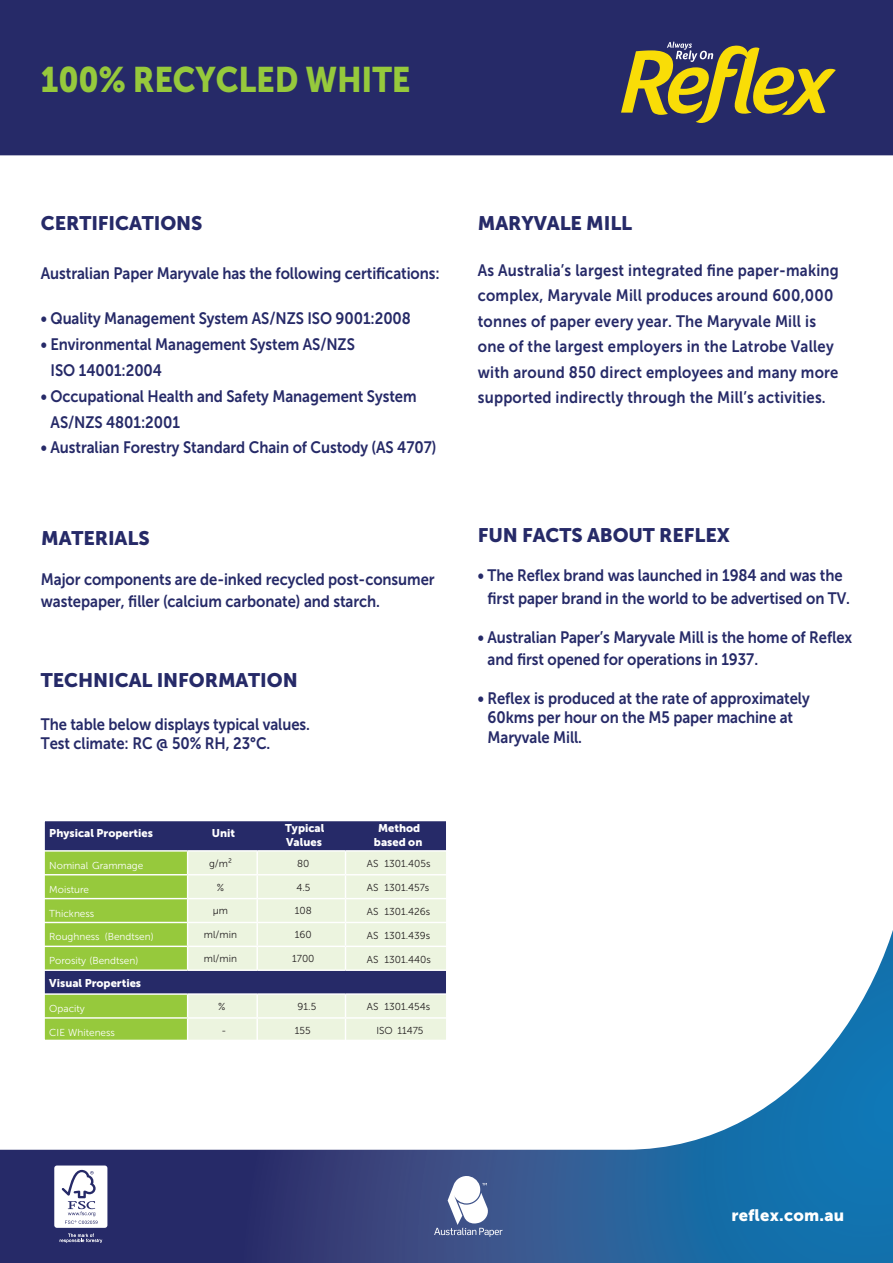
<style>
.page{position:relative;width:893px;height:1263px;background:#262a68}
.page>*{position:absolute;margin:0;border:0;box-sizing:border-box;transform-origin:0 0}
.t1{font:35.25px "Museo Sans 900";letter-spacing:-.005em;color:#96c93c;scale:.9 1}
.t2{font:19.5px "Museo Sans 900";letter-spacing:-.005em;color:#262a68}
.t3{font:16.5px/22.2px "Museo Sans 700";letter-spacing:-.005em;color:#262a68;scale:.9 1}
.t4{font:16.5px/25.5px "Museo Sans 700";letter-spacing:.015em;color:#262a68;scale:.9 1}
.t5{font:16.5px "Museo Sans 900";letter-spacing:.015em;color:#fff}
.t6{font:11.25px/14px "Museo Sans 900";color:#fff}
.t7{font:10.05px "Museo Sans 300";color:#231f20}
.t8{font:10.05px "Museo Sans 300";color:#fff}
</style>
<div class="page">
<svg style="left:59px;top:1150px;width:834px;height:113px"></svg>
<div style="left:0;top:155px;width:893px;height:995px;background:#fff"></div>
<svg style="left:621px;top:42px;width:215px;height:81px"></svg>
<svg style="left:46px;top:822px;width:399px;height:28px"></svg>
<svg style="left:188px;top:852px;width:257px;height:187px;background:#d3dad0"></svg>
<hr style="left:43px;top:850px;width:145px;height:2px;background:#fff">
<hr style="left:188px;top:850px;width:69px;height:2px;background:#fff">
<hr style="left:257px;top:850px;width:88px;height:2px;background:#fff">
<hr style="left:256px;top:851px;width:2px;height:23px;background:#fff">
<hr style="left:345px;top:850px;width:103px;height:2px;background:#fff">
<hr style="left:188px;top:874px;width:69px;height:1px;background:#fff">
<hr style="left:257px;top:874px;width:88px;height:1px;background:#fff">
<hr style="left:256px;top:875px;width:2px;height:23px;background:#fff">
<hr style="left:345px;top:874px;width:103px;height:1px;background:#fff">
<hr style="left:188px;top:898px;width:69px;height:1px;background:#fff">
<hr style="left:257px;top:898px;width:88px;height:1px;background:#fff">
<hr style="left:256px;top:899px;width:2px;height:23px;background:#fff">
<hr style="left:345px;top:898px;width:103px;height:1px;background:#fff">
<hr style="left:188px;top:922px;width:69px;height:1px;background:#fff">
<hr style="left:257px;top:922px;width:88px;height:1px;background:#fff">
<hr style="left:256px;top:923px;width:2px;height:23px;background:#fff">
<hr style="left:345px;top:922px;width:103px;height:1px;background:#fff">
<hr style="left:188px;top:946px;width:69px;height:1px;background:#fff">
<hr style="left:257px;top:946px;width:88px;height:1px;background:#fff">
<hr style="left:256px;top:947px;width:2px;height:22px;background:#fff">
<hr style="left:345px;top:946px;width:103px;height:1px;background:#fff">
<svg style="left:345px;top:852px;width:1px;height:117px"></svg>
<hr style="left:188px;top:969px;width:69px;height:2px;background:#fff">
<hr style="left:257px;top:969px;width:88px;height:2px;background:#fff">
<hr style="left:345px;top:969px;width:103px;height:2px;background:#fff">
<hr style="left:188px;top:993px;width:69px;height:2px;background:#fff">
<hr style="left:257px;top:993px;width:88px;height:2px;background:#fff">
<hr style="left:256px;top:995px;width:2px;height:22px;background:#fff">
<hr style="left:345px;top:993px;width:103px;height:2px;background:#fff">
<hr style="left:188px;top:1017px;width:69px;height:2px;background:#fff">
<svg style="left:46px;top:851px;width:142px;height:188px;background:#8eb94c"></svg>
<hr style="left:257px;top:1017px;width:88px;height:2px;background:#fff">
<hr style="left:256px;top:1018px;width:2px;height:23px;background:#fff">
<hr style="left:345px;top:1017px;width:103px;height:2px;background:#fff">
<svg style="left:345px;top:995px;width:1px;height:44px"></svg>
<div style="left:41px;top:817px;width:409px;height:227px;border:4px solid #fff"></div>
<svg style="left:434px;top:1176px;width:69px;height:61px;background:#808eb1"></svg>
<svg style="left:54px;top:1165px;width:53px;height:63px;background:#e3e3eb"></svg>
<svg style="left:60px;top:1234px;width:42px;height:9px"></svg>
<h1 class="t1" style="left:41px;top:60px;width:412px">100% RECYCLED WHITE</h1>
<p class="t2" style="left:41px;top:212px;width:163px">CERTIFICATIONS</p>
<p class="t3" style="left:41px;top:262px;width:445px">Australian Paper Maryvale has the following certifications:</p>
<p class="t3" style="left:41px;top:307px;width:413px">• Quality Management System AS/NZS ISO 9001:2008</p>
<p class="t3" style="left:51px;top:332px;width:340px;line-height:25.8px;text-indent:-10px">• Environmental Management System AS/NZS<br>ISO 14001:2004</p>
<p class="t3" style="left:51px;top:383px;width:408px;line-height:25.8px;text-indent:-10px">• Occupational Health and Safety Management System<br>AS/NZS 4801:2001</p>
<p class="t3" style="left:41px;top:437px;width:441px">• Australian Forestry Standard Chain of Custody (AS 4707)</p>
<p class="t2" style="left:41px;top:527px;width:110px">MATERIALS</p>
<p class="t3" style="left:41px;top:568px;width:439px">Major components are de-inked recycled post-consumer wastepaper, filler (calcium carbonate) and starch.</p>
<p class="t2" style="left:41px;top:669px;width:258px">TECHNICAL INFORMATION</p>
<p class="t3" style="left:41px;top:714px;width:301px;line-height:19.5px">The table below displays typical values.<br>Test climate: RC @ 50% RH, 23°C.</p>
<p class="t6" style="left:49px;top:826px;width:105px">Physical Properties</p>
<p class="t6" style="left:212px;top:826px;width:25px">Unit</p>
<p class="t6" style="left:285px;top:821px;width:41px">Typical<br>Values</p>
<p class="t6" style="left:374px;top:821px;width:50px;text-align:center">Method based on</p>
<p class="t7" style="left:209px;top:858px;width:24px">g/m²</p>
<p class="t7" style="left:297px;top:858px;width:14px">80</p>
<p class="t7" style="left:217px;top:882px;width:9px">%</p>
<p class="t7" style="left:296px;top:882px;width:16px">4.5</p>
<p class="t7" style="left:213px;top:905px;width:17px">µm</p>
<p class="t7" style="left:295px;top:905px;width:18px">108</p>
<p class="t7" style="left:204px;top:929px;width:35px">ml/min</p>
<p class="t7" style="left:295px;top:929px;width:18px">160</p>
<p class="t7" style="left:204px;top:953px;width:35px">ml/min</p>
<p class="t7" style="left:292px;top:953px;width:24px">1700</p>
<p class="t7" style="left:367px;top:858px;width:65px">AS 1301.405s</p>
<p class="t7" style="left:367px;top:882px;width:64px">AS 1301.457s</p>
<p class="t7" style="left:367px;top:906px;width:65px">AS 1301.426s</p>
<p class="t7" style="left:367px;top:930px;width:65px">AS 1301.439s</p>
<p class="t7" style="left:367px;top:954px;width:65px">AS 1301.440s</p>
<p class="t8" style="left:49px;top:860px;width:96px">Nominal Grammage</p>
<p class="t8" style="left:49px;top:884px;width:41px">Moisture</p>
<p class="t8" style="left:49px;top:908px;width:46px">Thickness</p>
<p class="t8" style="left:49px;top:931px;width:52px">Roughness</p>
<p class="t6" style="left:49px;top:976px;width:93px">Visual Properties</p>
<p class="t8" style="left:49px;top:1003px;width:37px">Opacity</p>
<p class="t8" style="left:49px;top:1027px;width:67px">CIE Whiteness</p>
<p class="t8" style="left:105px;top:931px;width:50px">(Bendtsen)</p>
<p class="t8" style="left:49px;top:955px;width:90px">Porosity (Bendtsen)</p>
<p class="t7" style="left:218px;top:1001px;width:9px">%</p>
<p class="t7" style="left:298px;top:1001px;width:20px">91.5</p>
<p class="t7" style="left:222px;top:1025px;width:6px">-</p>
<p class="t7" style="left:295px;top:1025px;width:17px">155</p>
<p class="t7" style="left:367px;top:1001px;width:65px">AS 1301.454s</p>
<p class="t7" style="left:376px;top:1025px;width:49px">ISO 11475</p>
<p class="t2" style="left:478px;top:212px;width:156px">MARYVALE MILL</p>
<p class="t4" style="left:478px;top:257px;width:403px">As Australia’s largest integrated fine paper-making complex, Maryvale Mill produces around 600,000 tonnes of paper every year. The Maryvale Mill is one of the largest employers in the Latrobe Valley with around 850 direct employees and many more supported indirectly through the Mill’s activities.</p>
<p class="t2" style="left:478px;top:525px;width:254px">FUN FACTS ABOUT REFLEX</p>
<p class="t3" style="left:478px;top:565px;width:415px;text-align:center">• The Reflex brand was launched in 1984 and was the first paper brand in the world to be advertised on TV.</p>
<p class="t3" style="left:488px;top:626px;width:407px;text-indent:-10px">• Australian Paper’s Maryvale Mill is the home of Reflex and first opened for operations in 1937.</p>
<p class="t3" style="left:488px;top:688px;width:360px;line-height:19.5px;text-indent:-10px">• Reflex is produced at the rate of approximately<br>60kms per hour on the M5 paper machine at<br>Maryvale Mill.</p>
<p class="t5" style="left:731px;top:1206px;width:114px">reflex.com.au</p>
</div>
